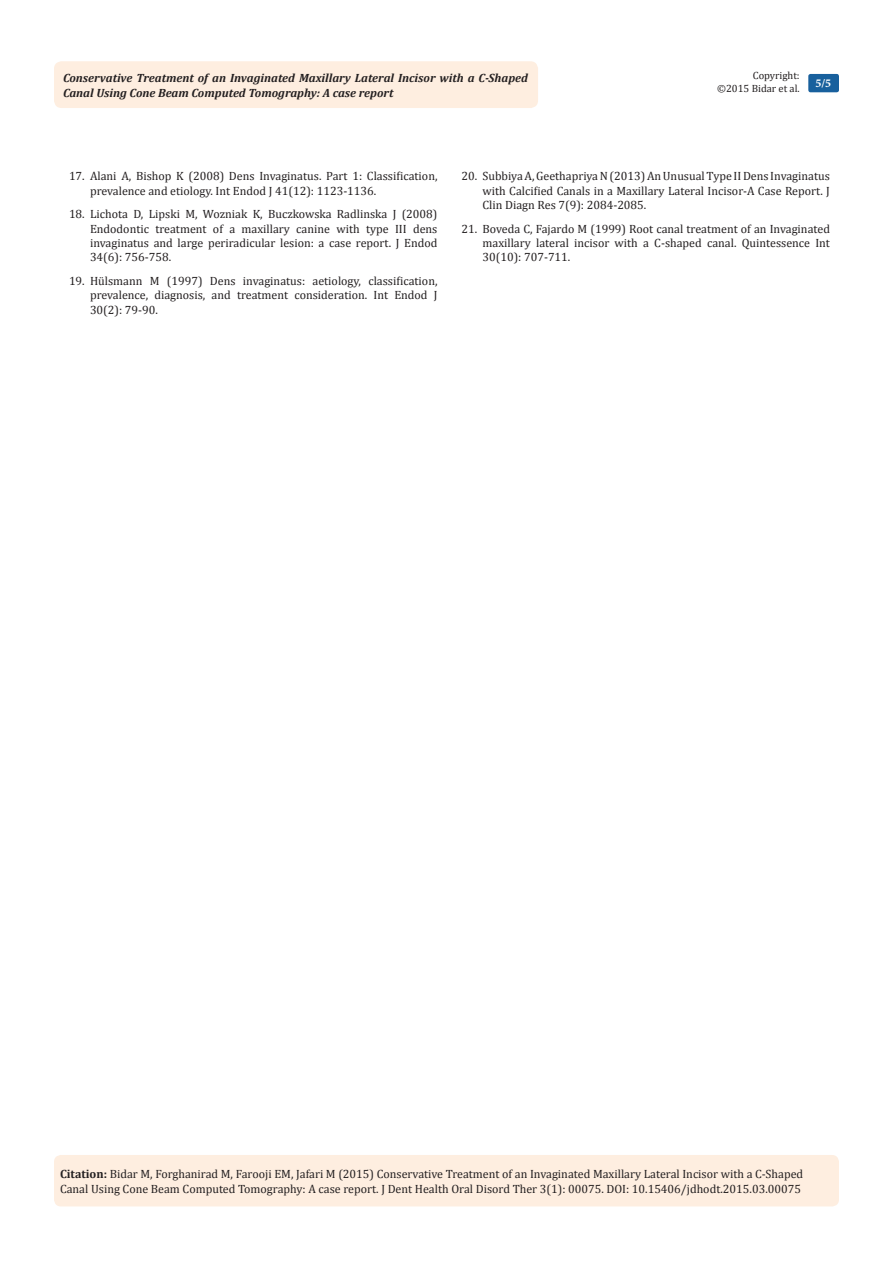
<style>
.page{position:relative;width:893px;height:1263px;background:#fff}
.page>*{position:absolute;margin:0;border:0;box-sizing:border-box;transform-origin:0 0}
.t1{font:12px/14.4px "Cambria";color:#231f20;text-align:justify}
.t2{font:italic 700 12px/14.4px "Cambria";color:#231f20}
.t3{font:700 12px "Minion Pro";color:#fff}
.t4{font:10.5px/12.6px "Cambria";color:#231f20;text-align:right}
.s1{font-weight:700}
</style>
<div class="page">
<div style="left:54px;top:61px;width:484px;height:47px;background:#feeee0;border-radius:8px"></div>
<div style="left:808px;top:74px;width:31px;height:18px;background:#18609d;border-radius:2px"></div>
<div style="left:54px;top:1155px;width:785px;height:51px;background:#feeee0;border-radius:7px"></div>
<p class="t4" style="left:717px;top:69px;width:84px">Copyright:<br>©2015 Bidar et al.</p>
<p class="t2" style="left:63px;top:70px;width:467px">Conservative Treatment of an Invaginated Maxillary Lateral Incisor with a C-Shaped<br>Canal Using Cone Beam Computed Tomography: A case report</p>
<p class="t3" style="left:815px;top:75px;width:17px">5/5</p>
<p class="t1" style="left:90px;top:169px;width:349px;text-indent:-21px">17. Alani A, Bishop K (2008) Dens Invaginatus. Part 1: Classification, prevalence and etiology. Int Endod J 41(12): 1123-1136.</p>
<p class="t1" style="left:90px;top:207px;width:349px;text-indent:-21px">18. Lichota D, Lipski M, Wozniak K, Buczkowska Radlinska J (2008)<br>Endodontic treatment of a maxillary canine with type III dens invaginatus and large periradicular lesion: a case report. J Endod 34(6): 756-758.</p>
<p class="t1" style="left:90px;top:273px;width:349px;text-indent:-21px">19. Hülsmann M (1997) Dens invaginatus: aetiology, classification, prevalence, diagnosis, and treatment consideration. Int Endod J 30(2): 79-90.</p>
<p class="t1" style="left:482px;top:169px;width:349px;text-indent:-21px">20. Subbiya A, Geethapriya N (2013) An Unusual Type II Dens Invaginatus with Calcified Canals in a Maxillary Lateral Incisor-A Case Report. J Clin Diagn Res 7(9): 2084-2085.</p>
<p class="t1" style="left:482px;top:221px;width:349px;text-indent:-21px">21. Boveda C, Fajardo M (1999) Root canal treatment of an Invaginated maxillary lateral incisor with a C-shaped canal. Quintessence Int 30(10): 707-711.</p>
<p class="t1" style="left:60px;top:1167px;width:745px"><span class="s1">Citation:</span> Bidar M, Forghanirad M, Farooji EM, Jafari M (2015) Conservative Treatment of an Invaginated Maxillary Lateral Incisor with a C-Shaped<br>Canal Using Cone Beam Computed Tomography: A case report. J Dent Health Oral Disord Ther 3(1): 00075. DOI: 10.15406/jdhodt.2015.03.00075</p>
</div>
